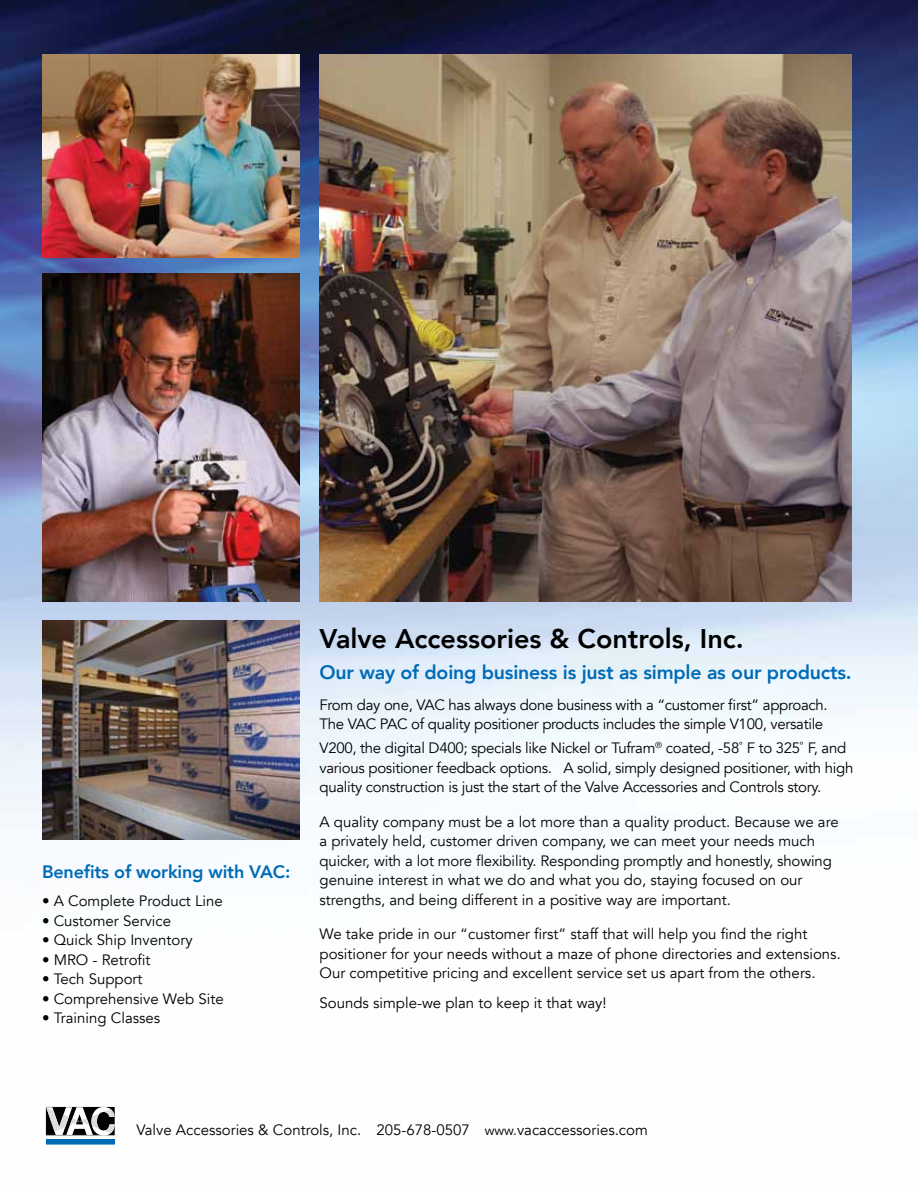
<style>
.page{position:relative;width:918px;height:1188px;background:#fff}
.page>*{position:absolute;margin:0;border:0;box-sizing:border-box;transform-origin:0 0}
.t1{font:800 27px "Avenir";color:#000}
.t2{font:800 19.5px "Avenir";letter-spacing:-.01em;color:#006bb6}
.t3{font:800 18px "Avenir";letter-spacing:-.01em;color:#006bb6}
.t4{font:15px/19.5px "Avenir";color:#000}
.t5{font:15px/19.5px "Avenir";letter-spacing:-.02em;color:#000}
.s1{font-size:13.5px}
</style>
<div class="page">
<img style="left:0;top:0;width:918px;height:828px">
<img style="left:320px;top:54px;width:532px;height:548px">
<img style="left:42px;top:273px;width:258px;height:329px">
<img style="left:42px;top:621px;width:258px;height:219px">
<svg style="left:45px;top:1106px;width:70px;height:39px"></svg>
<svg style="left:46px;top:1107px;width:69px;height:29px"></svg>
<hr style="left:46px;top:1140px;width:69px;height:4px;background:#006bb6">
<div style="left:46px;top:1139px;width:69px;height:5px;border:1px solid #006bb6"></div>
<img style="left:42px;top:54px;width:258px;height:203px">
<h1 class="t1" style="left:320px;top:614px;width:426px">Valve Accessories &amp; Controls, Inc.</h1>
<p class="t3" style="left:42px;top:855px;width:250px">Benefits of working with VAC:</p>
<p class="t4" style="left:42px;top:892px;width:182px">• A Complete Product Line</p>
<p class="t4" style="left:42px;top:911px;width:131px">• Customer Service</p>
<p class="t4" style="left:42px;top:931px;width:152px">• Quick Ship Inventory</p>
<p class="t4" style="left:42px;top:950px;width:110px">• MRO - Retrofit</p>
<p class="t4" style="left:42px;top:970px;width:102px">• Tech Support</p>
<p class="t4" style="left:42px;top:989px;width:183px">• Comprehensive Web Site</p>
<p class="t4" style="left:42px;top:1009px;width:120px">• Training Classes</p>
<h2 class="t2" style="left:320px;top:655px;width:534px">Our way of doing business is just as simple as our products.</h2>
<p class="t5" style="left:320px;top:695px;width:510px">From day one, VAC has always done business with a “customer first” approach.<br>The VAC PAC of quality positioner products includes the simple V100, versatile</p>
<p class="t5" style="left:320px;top:739px;width:535px">V200, the digital D400; specials like Nickel or Tufram<sup>®</sup> coated, -58˚ F to 325˚ F, and various positioner feedback options. A solid, simply designed positioner, with high quality construction is just the start of the Valve Accessories and Controls story.</p>
<p class="t4" style="left:320px;top:812px;width:521px">A quality company must be a lot more than a quality product. Because we are a privately held, customer driven company, we can meet your needs much quicker, with a lot more flexibility. Responding promptly and honestly, showing genuine interest in what we do and what you do, staying focused on our strengths, and being different in a positive way are important.</p>
<p class="t4" style="left:320px;top:925px;width:523px">We take pride in our “customer first” staff that will help you find the right positioner for your needs without a maze of phone directories and extensions.<br>Our competitive pricing and excellent service set us apart from the others.</p>
<p class="t4" style="left:320px;top:994px;width:289px">Sounds simple-we plan to keep it that way!</p>
<p class="t4" style="left:136px;top:1120px;width:513px">Valve Accessories &amp; Controls, Inc. 205-678-0507 <span class="s1">www.</span>vacaccessories.com</p>
</div>
